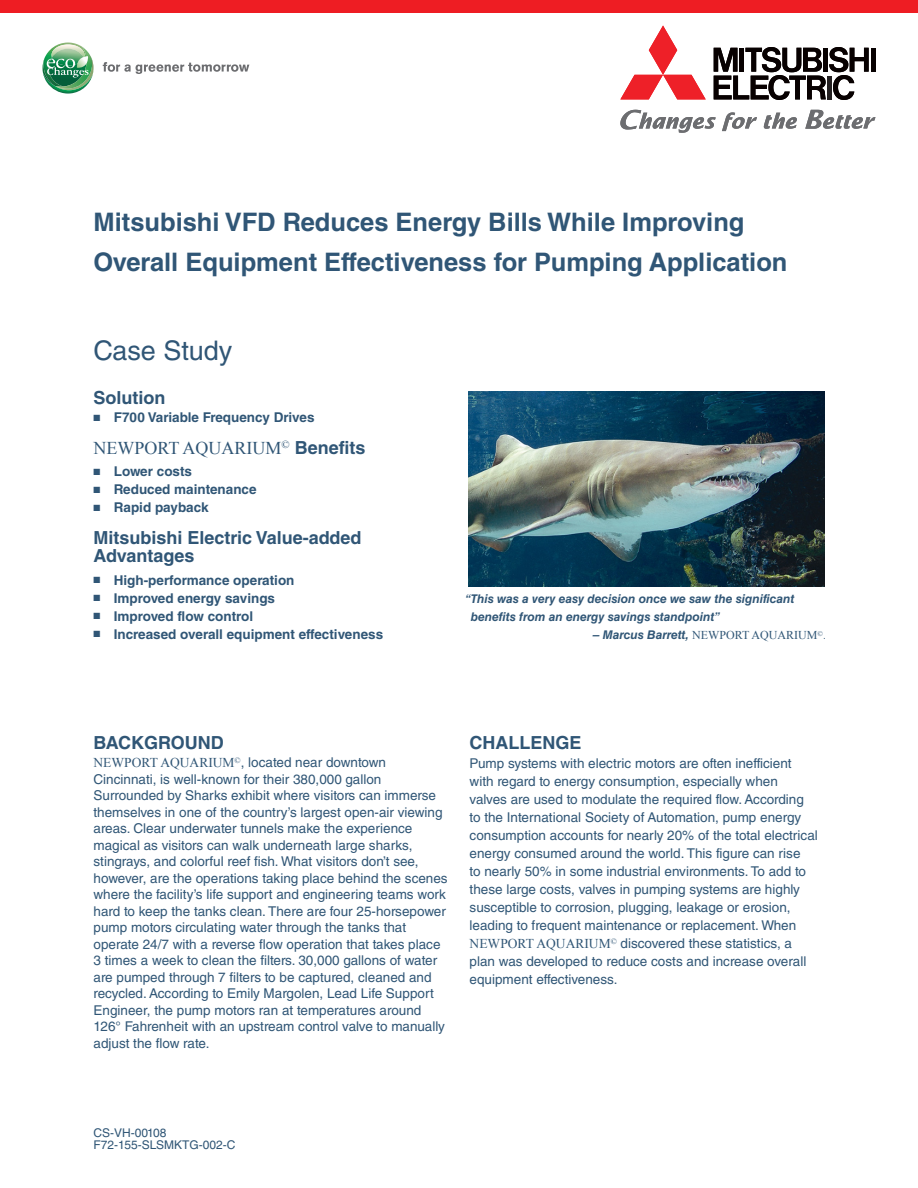
<style>
.page{position:relative;width:918px;height:1188px;background:#fff}
.page>*{position:absolute;margin:0;border:0;box-sizing:border-box;transform-origin:0 0}
.t1{font:27px "Helvetica LT Std";color:#305676}
._01_Heading_1_Produc{font:700 25.5px/40.5px "Helvetica LT Std";color:#305676}
._01_Heading_3_PMS_29{font:700 18px/18px "Helvetica LT Std";color:#305676}
._01_Heading_3_PMS_29-2{font:18px "Times New Roman";color:#305676}
._01_Heading_Secondar{font:700 18px "Helvetica LT Std";color:#305676}
._02_Body{font:13.5px/16.5px "Helvetica LT Std";color:#305676}
.t2{font:700 13.5px "Helvetica LT Std";color:#305676}
._03_Quote_Text{font:italic 700 12px/18px "Helvetica LT Std";color:#305676}
._03_Quote_Author_Pub{font:italic 700 12px "Helvetica LT Std";color:#305676}
._04_Address_Footer{font:12px "Helvetica LT Std";color:#305676}
.s1{font-family:"Helvetica LT Std";font-weight:700}
.s2{font-family:"Times New Roman";font-weight:400;font-style:normal}
.s3{font-weight:300}
.s4{font-family:"Times New Roman"}
</style>
<div class="page">
<div style="left:0;top:0;width:918px;height:13px;background:#ee1d23"></div>
<img style="left:468px;top:391px;width:356px;height:196px">
<svg style="left:103px;top:62px;width:146px;height:12px"></svg>
<svg style="left:43px;top:43px;width:51px;height:51px"></svg>
<svg style="left:805px;top:110px;width:70px;height:19px"></svg>
<svg style="left:764px;top:113px;width:33px;height:16px"></svg>
<svg style="left:722px;top:112px;width:35px;height:19px"></svg>
<svg style="left:620px;top:110px;width:96px;height:23px"></svg>
<hr style="left:871px;top:48px;width:4px;height:24px;background:#080101">
<svg style="left:714px;top:47px;width:155px;height:53px"></svg>
<svg style="left:620px;top:26px;width:86px;height:73px"></svg>
<p class="_01_Heading_1_Produc" style="left:94px;top:201px;width:696px">Mitsubishi VFD Reduces Energy Bills While Improving<br>Overall Equipment Effectiveness for Pumping Application</p>
<h1 class="t1" style="left:94px;top:334px;width:140px">Case Study</h1>
<p class="_01_Heading_3_PMS_29" style="left:94px;top:388px;width:73px">Solution</p>
<p class="t2" style="left:94px;top:409px;width:223px">■ F700 Variable Frequency Drives</p>
<p class="_01_Heading_3_PMS_29-2" style="left:94px;top:435px;width:273px">NEWPORT AQUARIUM<sup>©</sup> <span class="s1">Benefits</span></p>
<p class="t2" style="left:94px;top:463px;width:100px">■ Lower costs</p>
<p class="t2" style="left:94px;top:481px;width:165px">■ Reduced maintenance</p>
<p class="t2" style="left:94px;top:499px;width:116px">■ Rapid payback</p>
<p class="_01_Heading_3_PMS_29" style="left:94px;top:528px;width:270px">Mitsubishi Electric Value-added<br>Advantages</p>
<p class="t2" style="left:94px;top:572px;width:203px">■ High-performance operation</p>
<p class="t2" style="left:94px;top:590px;width:183px">■ Improved energy savings</p>
<p class="t2" style="left:94px;top:608px;width:161px">■ Improved flow control</p>
<p class="t2" style="left:94px;top:626px;width:291px">■ Increased overall equipment effectiveness</p>
<p class="_03_Quote_Text" style="left:471px;top:590px;width:325px;text-indent:-5px">“This was a very easy decision once we saw the significant benefits from an energy savings standpoint”</p>
<p class="_03_Quote_Author_Pub" style="left:593px;top:628px;width:235px">– Marcus Barrett, <span class="s2">NEWPORT AQUARIUM</span><sup>©</sup><span class="s3">.</span></p>
<p class="_01_Heading_Secondar" style="left:94px;top:731px;width:132px">BACKGROUND</p>
<p class="_02_Body" style="left:94px;top:754px;width:356px"><span class="s4">NEWPORT AQUARIUM</span><sup>©</sup>, located near downtown Cincinnati, is well-known for their 380,000 gallon Surrounded by Sharks exhibit where visitors can immerse themselves in one of the country’s largest open-air viewing areas. Clear underwater tunnels make the experience magical as visitors can walk underneath large sharks, stingrays, and colorful reef fish. What visitors don’t see, however, are the operations taking place behind the scenes where the facility’s life support and engineering teams work hard to keep the tanks clean. There are four 25-horsepower pump motors circulating water through the tanks that operate 24/7 with a reverse flow operation that takes place 3 times a week to clean the filters. 30,000 gallons of water are pumped through 7 filters to be captured, cleaned and recycled. According to Emily Margolen, Lead Life Support Engineer, the pump motors ran at temperatures around 126° Fahrenheit with an upstream control valve to manually adjust the flow rate.</p>
<p class="_01_Heading_Secondar" style="left:470px;top:731px;width:113px">CHALLENGE</p>
<p class="_02_Body" style="left:470px;top:755px;width:350px;line-height:18px">Pump systems with electric motors are often inefficient with regard to energy consumption, especially when valves are used to modulate the required flow. According to the International Society of Automation, pump energy consumption accounts for nearly 20% of the total electrical energy consumed around the world. This figure can rise<br>to nearly 50% in some industrial environments. To add to these large costs, valves in pumping systems are highly susceptible to corrosion, plugging, leakage or erosion, leading to frequent maintenance or replacement. When <span class="s4">NEWPORT AQUARIUM</span><sup>©</sup> discovered these statistics, a plan was developed to reduce costs and increase overall equipment effectiveness.</p>
<p class="_04_Address_Footer" style="left:94px;top:1126px;width:75px">CS-VH-00108</p>
<p class="_04_Address_Footer" style="left:94px;top:1138px;width:144px">F72-155-SLSMKTG-002-C</p>
</div>
